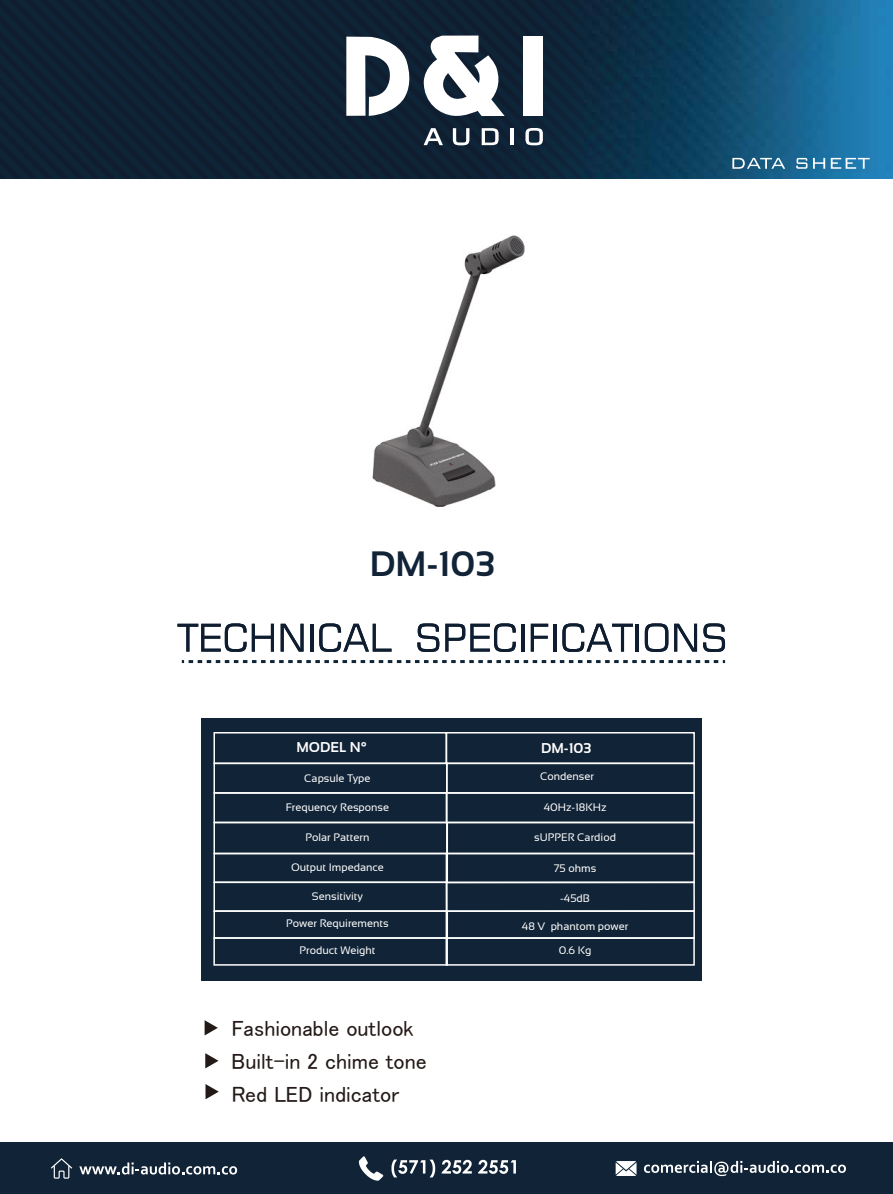
<style>
.page{position:relative;width:893px;height:1194px;background:#fff}
.page>*{position:absolute;margin:0;border:0;box-sizing:border-box;transform-origin:0 0}
.t1{font:700 35.25px "Sansation";color:#112336}
.t2{font:22.05px/33.2px "MS P Gothic";color:#231916}
.t3{font:700 14.25px "Sansation";color:#fff}
.t4{font:10.8px "Sansation";color:#fff}
</style>
<div class="page">
<img style="left:0;top:0;width:893px;height:178px">
<svg style="left:346px;top:37px;width:67px;height:79px"></svg>
<svg style="left:424px;top:36px;width:81px;height:81px"></svg>
<div style="left:523px;top:36px;width:20px;height:80px;background:#fff"></div>
<svg style="left:424px;top:128px;width:19px;height:17px"></svg>
<svg style="left:453px;top:128px;width:16px;height:17px"></svg>
<svg style="left:482px;top:128px;width:17px;height:17px"></svg>
<hr style="left:510px;top:128px;width:4px;height:17px;background:#fff">
<svg style="left:525px;top:128px;width:18px;height:17px"></svg>
<svg style="left:732px;top:158px;width:53px;height:11px"></svg>
<svg style="left:796px;top:158px;width:11px;height:11px"></svg>
<svg style="left:813px;top:158px;width:12px;height:11px"></svg>
<svg style="left:831px;top:158px;width:39px;height:11px"></svg>
<div style="left:0;top:1141px;width:893px;height:52px;background:#112336"></div>
<svg style="left:79px;top:1162px;width:158px;height:12px"></svg>
<svg style="left:51px;top:1158px;width:21px;height:20px"></svg>
<svg style="left:391px;top:1159px;width:44px;height:18px"></svg>
<svg style="left:442px;top:1159px;width:30px;height:14px"></svg>
<svg style="left:478px;top:1159px;width:38px;height:14px"></svg>
<svg style="left:359px;top:1156px;width:24px;height:24px"></svg>
<svg style="left:644px;top:1160px;width:202px;height:16px"></svg>
<svg style="left:616px;top:1161px;width:20px;height:14px"></svg>
<svg style="left:177px;top:623px;width:97px;height:29px"></svg>
<svg style="left:281px;top:623px;width:23px;height:28px"></svg>
<hr style="left:310px;top:623px;width:3px;height:28px;background:#0f1d30">
<svg style="left:319px;top:623px;width:72px;height:29px"></svg>
<svg style="left:417px;top:623px;width:22px;height:29px"></svg>
<svg style="left:445px;top:623px;width:71px;height:29px"></svg>
<hr style="left:521px;top:623px;width:3px;height:28px;background:#0f1d30">
<svg style="left:531px;top:623px;width:17px;height:28px"></svg>
<hr style="left:553px;top:623px;width:4px;height:28px;background:#0f1d30">
<svg style="left:562px;top:623px;width:71px;height:29px"></svg>
<hr style="left:636px;top:623px;width:3px;height:28px;background:#0f1d30">
<svg style="left:645px;top:623px;width:23px;height:29px"></svg>
<svg style="left:674px;top:623px;width:23px;height:28px"></svg>
<svg style="left:703px;top:623px;width:22px;height:29px"></svg>
<svg style="left:182px;top:660px;width:543px;height:3px"></svg>
<div style="left:201px;top:718px;width:501px;height:262px;background:#112336"></div>
<div style="left:213px;top:732px;width:234px;height:32px;border:2px solid #fff"></div>
<div style="left:446px;top:732px;width:249px;height:32px;border:2px solid #fff"></div>
<div style="left:213px;top:762px;width:235px;height:31px;border:2px solid #fff"></div>
<div style="left:446px;top:762px;width:249px;height:31px;border:2px solid #fff"></div>
<div style="left:213px;top:792px;width:235px;height:31px;border:2px solid #fff"></div>
<div style="left:446px;top:792px;width:249px;height:31px;border:2px solid #fff"></div>
<div style="left:213px;top:821px;width:235px;height:33px;border:2px solid #fff"></div>
<div style="left:446px;top:821px;width:249px;height:33px;border:2px solid #fff"></div>
<div style="left:213px;top:852px;width:234px;height:31px;border:2px solid #fff"></div>
<div style="left:446px;top:852px;width:249px;height:31px;border:2px solid #fff"></div>
<div style="left:213px;top:881px;width:235px;height:30px;border:2px solid #fff"></div>
<div style="left:446px;top:881px;width:249px;height:30px;border:2px solid #fff"></div>
<div style="left:213px;top:910px;width:235px;height:28px;border:2px solid #fff"></div>
<div style="left:446px;top:910px;width:249px;height:28px;border:2px solid #fff"></div>
<div style="left:213px;top:937px;width:235px;height:28px;border:2px solid #fff"></div>
<div style="left:445px;top:937px;width:250px;height:28px;border:2px solid #fff"></div>
<svg style="left:205px;top:1020px;width:13px;height:15px"></svg>
<svg style="left:205px;top:1053px;width:14px;height:15px"></svg>
<svg style="left:206px;top:1084px;width:13px;height:15px"></svg>
<img style="left:372px;top:235px;width:153px;height:272px">
<h1 class="t1" style="left:370px;top:543px;width:126px">DM-103</h1>
<h3 class="t3" style="left:296px;top:739px;width:72px">MODEL N°</h3>
<h3 class="t3" style="left:541px;top:740px;width:52px">DM-103</h3>
<p class="t4" style="left:304px;top:772px;width:68px">Capsule Type</p>
<p class="t4" style="left:286px;top:801px;width:105px">Frequency Response</p>
<p class="t4" style="left:306px;top:831px;width:65px">Polar Pattern</p>
<p class="t4" style="left:291px;top:861px;width:94px">Output Impedance</p>
<p class="t4" style="left:312px;top:890px;width:53px">Sensitivity</p>
<p class="t4" style="left:286px;top:916px;width:104px">Power Requirements</p>
<p class="t4" style="left:299px;top:944px;width:78px">Product Weight</p>
<h2 class="t2" style="left:231px;top:1011px;width:197px">Fashionable outlook<br>Built-in 2 chime tone<br>Red LED indicator</h2>
<p class="t4" style="left:540px;top:770px;width:55px">Condenser</p>
<p class="t4" style="left:544px;top:801px;width:64px">40Hz-18KHz</p>
<p class="t4" style="left:534px;top:831px;width:83px">sUPPER Cardiod</p>
<p class="t4" style="left:554px;top:862px;width:44px">75 ohms</p>
<p class="t4" style="left:560px;top:892px;width:31px">-45dB</p>
<p class="t4" style="left:522px;top:920px;width:108px">48 V phantom power</p>
<p class="t4" style="left:559px;top:944px;width:34px">0.6 Kg</p>
</div>
